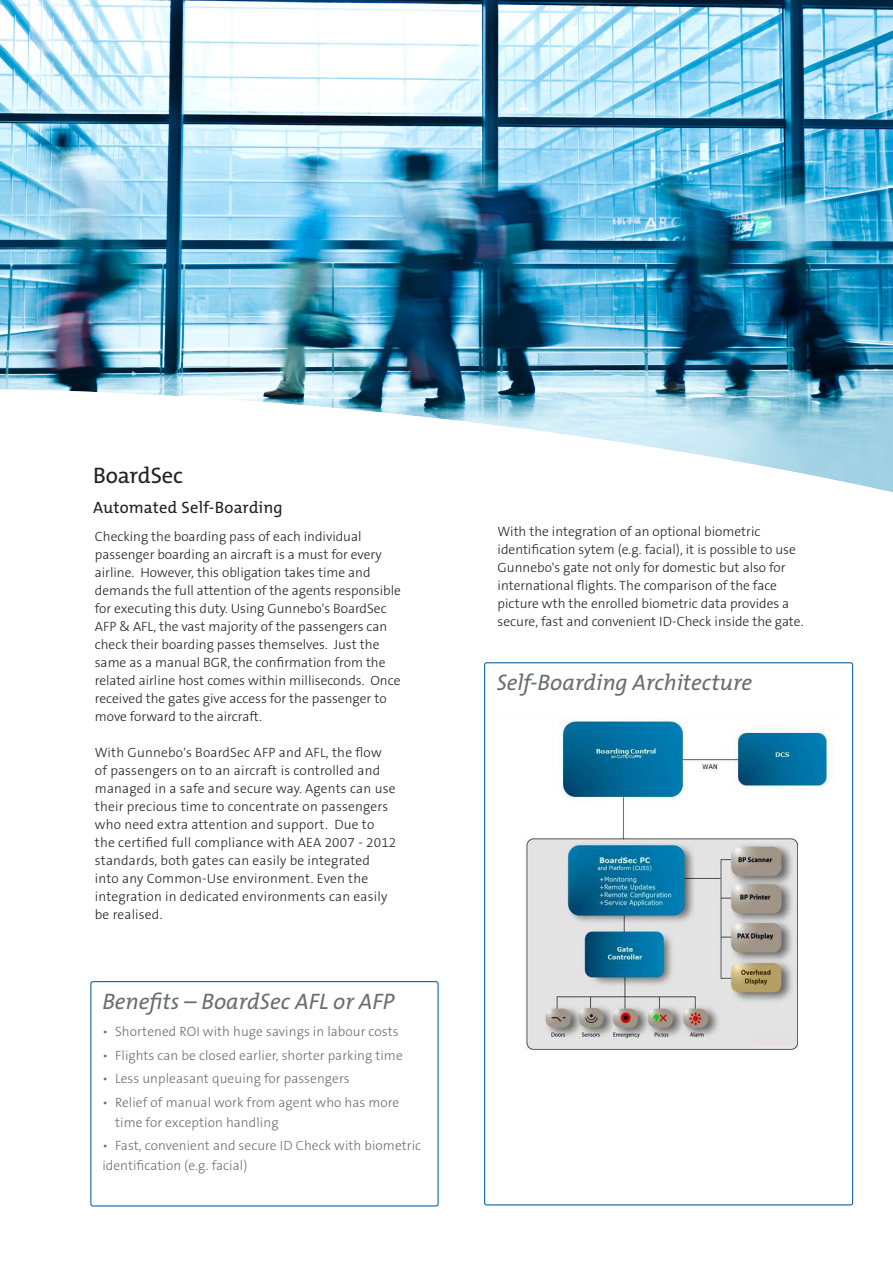
<style>
.page{position:relative;width:893px;height:1263px;background:#fff}
.page>*{position:absolute;margin:0;border:0;box-sizing:border-box;transform-origin:0 0}
.t1{font:italic 22.5px "The Mix B5 Plain";color:#6c6d70}
.Heading_1_page_2{font:22.5px "The Mix B5 Plain";letter-spacing:-.005em;color:#231f20}
.Heading_2_-_page_2{font:16.5px "The Mix B5 Plain";letter-spacing:.01em;color:#231f20}
.Bread{font:300 13.5px/18px "The Sans B3";color:#231f20}
.Bodytext{font:300 13.5px/19.5px "The Sans B3";letter-spacing:.005em;color:#6c6d70}
</style>
<div class="page">
<img style="left:0;top:0;width:893px;height:389px">
<img style="left:5px;top:389px;width:888px;height:103px">
<div style="left:90px;top:981px;width:349px;height:225px;border:1px solid #00599b;border-radius:2px"></div>
<img style="left:526px;top:718px;width:308px;height:332px">
<p class="Heading_1_page_2" style="left:93px;top:463px;width:91px">BoardSec</p>
<p class="Heading_2_-_page_2" style="left:93px;top:498px;width:191px">Automated Self-Boarding</p>
<p class="Bread" style="left:95px;top:528px;width:308px">Checking the boarding pass of each individual passenger boarding an aircraft is a must for every airline. However, this obligation takes time and demands the full attention of the agents responsible for executing this duty. Using Gunnebo's BoardSec AFP &amp; AFL, the vast majority of the passengers can check their boarding passes themselves. Just the same as a manual BGR, the confirmation from the related airline host comes within milliseconds. Once received the gates give access for the passenger to move forward to the aircraft.</p>
<p class="Bread" style="left:95px;top:744px;width:303px">With Gunnebo's BoardSec AFP and AFL, the flow of passengers on to an aircraft is controlled and managed in a safe and secure way. Agents can use their precious time to concentrate on passengers who need extra attention and support. Due to the certified full compliance with AEA 2007 - 2012 standards, both gates can easily be integrated into any Common-Use environment. Even the integration in dedicated environments can easily be realised.</p>
<p class="t1" style="left:102px;top:989px;width:294px">Benefits – BoardSec AFL or AFP</p>
<p class="Bodytext" style="left:102px;top:1022px;width:298px">• Shortened ROI with huge savings in labour costs</p>
<p class="Bodytext" style="left:102px;top:1046px;width:302px">• Flights can be closed earlier, shorter parking time</p>
<p class="Bodytext" style="left:102px;top:1069px;width:249px">• Less unpleasant queuing for passengers</p>
<p class="Bodytext" style="left:115px;top:1093px;width:286px;text-indent:-13px">• Relief of manual work from agent who has more time for exception handling</p>
<p class="Bodytext" style="left:102px;top:1136px;width:320px">• Fast, convenient and secure ID Check with biometric identification (e.g. facial)</p>
<p class="Bread" style="left:498px;top:523px;width:307px">With the integration of an optional biometric identification sytem (e.g. facial), it is possible to use Gunnebo's gate not only for domestic but also for international flights. The comparison of the face picture wth the enrolled biometric data provides a secure, fast and convenient ID-Check inside the gate.</p>
<p class="t1" style="left:497px;top:670px;width:257px">Self-Boarding Architecture</p>
</div>
